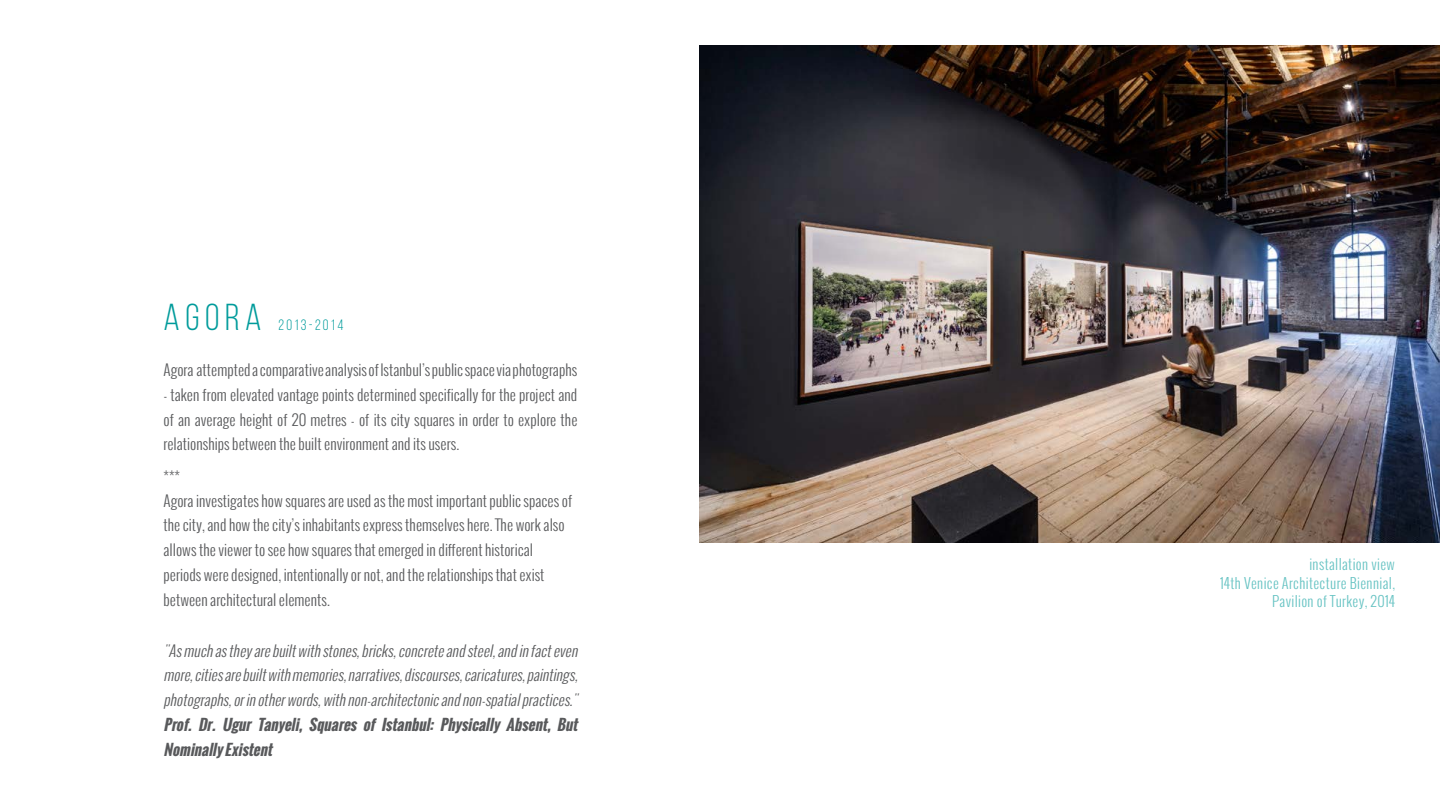
<style>
.page{position:relative;width:1440px;height:810px;background:#fff}
.page>*{position:absolute;margin:0;border:0;box-sizing:border-box;transform-origin:0 0}
.t1{font:37.5px "Bebas Neue";letter-spacing:.15em;color:#009b9b}
.t2{font:300 15px/24.8px "Oswald";color:#58595b;text-align:justify}
.t3{font:italic 300 15px/24.8px "Oswald";color:#58595b;text-align:justify}
.t4{font:italic 700 15px/24.8px "Oswald";color:#58595b}
.t5{font:15px "Bebas Neue";letter-spacing:.15em;color:#009b9b}
.t6{font:300 14.25px/18.8px "Oswald";letter-spacing:.025em;color:#009b9b;text-align:right}
</style>
<div class="page">
<img style="left:699px;top:45px;width:741px;height:498px">
<h1 class="t1" style="left:164px;top:297px;width:100px">AGORA</h1>
<p class="t5" style="left:279px;top:317px;width:66px">2013-2014</p>
<p class="t2" style="left:163px;top:357px;width:416px">Agora attempted a comparative analysis of Istanbul’s public space via photographs</p>
<p class="t2" style="left:163px;top:382px;width:416px">- taken from elevated vantage points determined specifically for the project and of an average height of 20 metres - of its city squares in order to explore the relationships between the built environment and its users.</p>
<p class="t2" style="left:164px;top:463px;width:410px;text-align:left">***<br>Agora investigates how squares are used as the most important public spaces of the city, and how the city’s inhabitants express themselves here. The work also allows the viewer to see how squares that emerged in different historical periods were designed, intentionally or not, and the relationships that exist between architectural elements.</p>
<p class="t3" style="left:164px;top:638px;width:420px">"Asmuchastheyarebuiltwithstones,bricks,concreteandsteel,andinfacteven more,citiesarebuiltwithmemories,narratives,discourses,caricatures,paintings, photographs,orinotherwords,withnon-architectonicandnon-spatialpractices."</p>
<p class="t4" style="left:164px;top:712px;width:420px">Prof. Dr. Ugur Tanyeli, Squares of Istanbul: Physically Absent, But<br>NominallyExistent</p>
<p class="t6" style="left:1220px;top:554px;width:176px">installation view<br>14th Venice Architecture Biennial,<br>Pavilion of Turkey, 2014</p>
</div>
